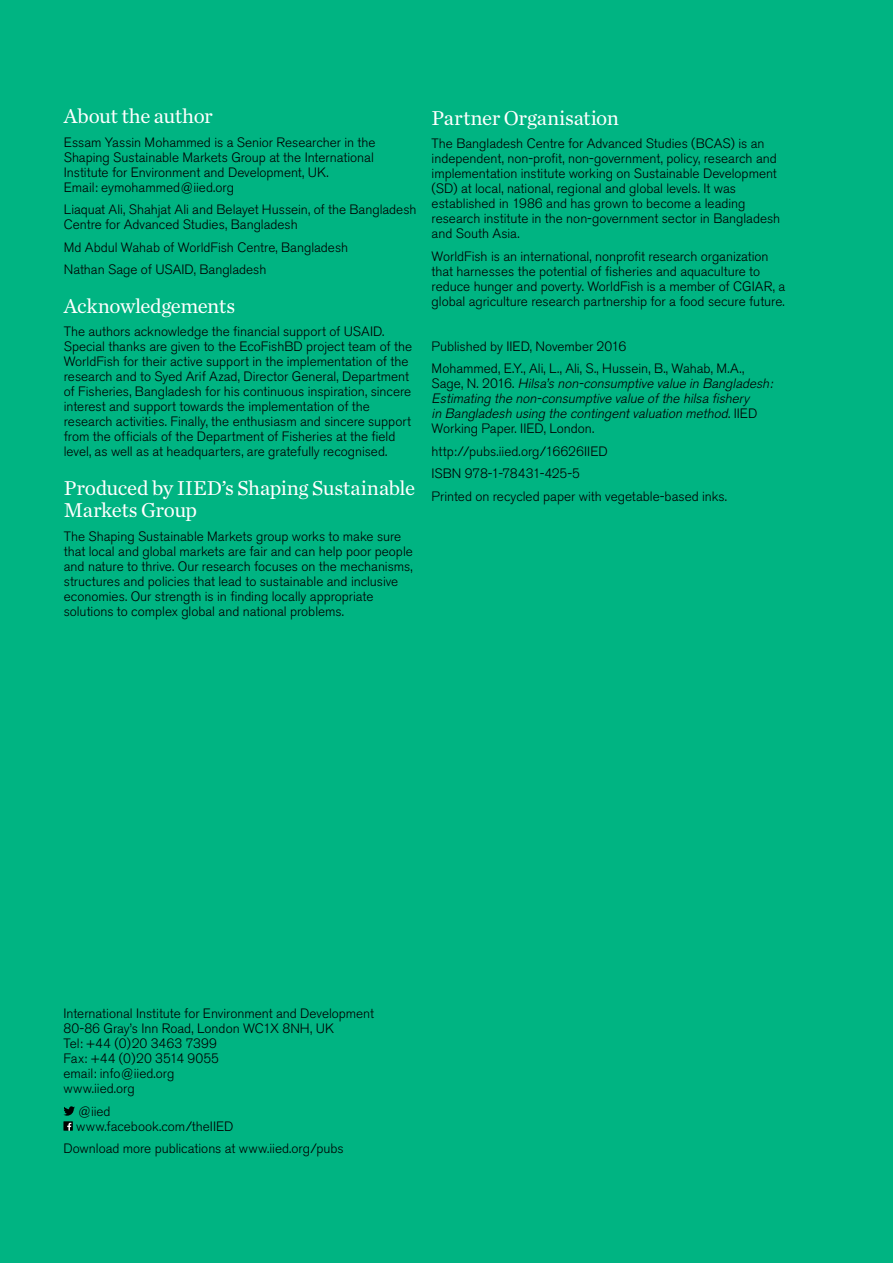
<style>
.page{position:relative;width:893px;height:1263px;background:#00b482}
.page>*{position:absolute;margin:0;border:0;box-sizing:border-box;transform-origin:0 0}
.t1{font:21px/22.5px "Chronicle Text G1";letter-spacing:-.015em;color:#fff}
.t2{font:300 13.5px/15px "Akzidenz Grotesk BE";color:#000}
.t3{font:italic 300 13.5px/15px "Akzidenz Grotesk BE";color:#000}
.s1{font-style:normal}
</style>
<div class="page">
<svg style="left:63px;top:1106px;width:12px;height:10px"></svg>
<svg style="left:63px;top:1121px;width:10px;height:10px"></svg>
<svg style="left:67px;top:1123px;width:4px;height:8px"></svg>
<h1 class="t1" style="left:64px;top:104px;width:150px">About the author</h1>
<p class="t2" style="left:64px;top:135px;width:313px">Essam Yassin Mohammed is a Senior Researcher in the Shaping Sustainable Markets Group at the International Institute for Environment and Development, UK.<br>Email: eymohammed@iied.org</p>
<p class="t2" style="left:64px;top:202px;width:354px">Liaquat Ali, Shahjat Ali and Belayet Hussein, of the Bangladesh<br>Centre for Advanced Studies, Bangladesh</p>
<p class="t2" style="left:64px;top:236px;width:286px;line-height:22.5px">Md Abdul Wahab of WorldFish Centre, Bangladesh<br>Nathan Sage of USAID, Bangladesh</p>
<h1 class="t1" style="left:64px;top:293px;width:173px">Acknowledgements</h1>
<p class="t2" style="left:64px;top:324px;width:350px">The authors acknowledge the financial support of USAID.<br>Special thanks are given to the EcoFishBD project team of the WorldFish for their active support in the implementation of the research and to Syed Arif Azad, Director General, Department of Fisheries, Bangladesh for his continuous inspiration, sincere interest and support towards the implementation of the research activities. Finally, the enthusiasm and sincere support from the officials of the Department of Fisheries at the field level, as well as at headquarters, are gratefully recognised.</p>
<h1 class="t1" style="left:64px;top:475px;width:353px">Produced by IIED’s Shaping Sustainable<br>Markets Group</h1>
<p class="t2" style="left:64px;top:529px;width:351px">The Shaping Sustainable Markets group works to make sure that local and global markets are fair and can help poor people and nature to thrive. Our research focuses on the mechanisms, structures and policies that lead to sustainable and inclusive economies. Our strength is in finding locally appropriate solutions to complex global and national problems.</p>
<h1 class="t1" style="left:432px;top:105px;width:189px">Partner Organisation</h1>
<p class="t2" style="left:432px;top:136px;width:350px">The Bangladesh Centre for Advanced Studies (BCAS) is an independent, non-profit, non-government, policy, research and implementation institute working on Sustainable Development (SD) at local, national, regional and global levels. It was established in 1986 and has grown to become a leading research institute in the non-government sector in Bangladesh and South Asia.</p>
<p class="t2" style="left:432px;top:249px;width:355px">WorldFish is an international, nonprofit research organization that harnesses the potential of fisheries and aquaculture to reduce hunger and poverty. WorldFish is a member of CGIAR, a global agriculture research partnership for a food secure future.</p>
<p class="t2" style="left:432px;top:335px;width:314px;line-height:22.5px">Published by IIED, November 2016<br>Mohammed, E.Y., Ali, L., Ali, S., Hussein, B., Wahab, M.A.,</p>
<p class="t3" style="left:432px;top:376px;width:346px"><span class="s1">S a g e , N . 2 0 1 6 .</span> Hilsa’s non-consumptive value in Bangladesh:<br>Estimating the non-consumptive value ofthe hilsa fishery<br>in Bangladesh using the contingentvaluation method<span class="s1">. I I E D Working Paper. IIED, London.</span></p>
<p class="t2" style="left:432px;top:440px;width:297px;line-height:22.5px">http://pubs.iied.org/16626IIED<br>ISBN 978-1-78431-425-5<br>Printed on recycled paper with vegetable-based inks.</p>
<p class="t2" style="left:63px;top:1006px;width:312px">International Institute for Environment and Development<br>80-86 Gray’s Inn Road, London WC1X 8NH, UK<br>Tel: +44 (0)20 3463 7399<br>Fax: +44 (0)20 3514 9055<br>email: info@iied.org<br>www.iied.org</p>
<p class="t2" style="left:76px;top:1104px;width:159px">@iied www.facebook.com/theIIED</p>
<p class="t2" style="left:63px;top:1141px;width:282px">Download more publications at www.iied.org/pubs</p>
</div>
